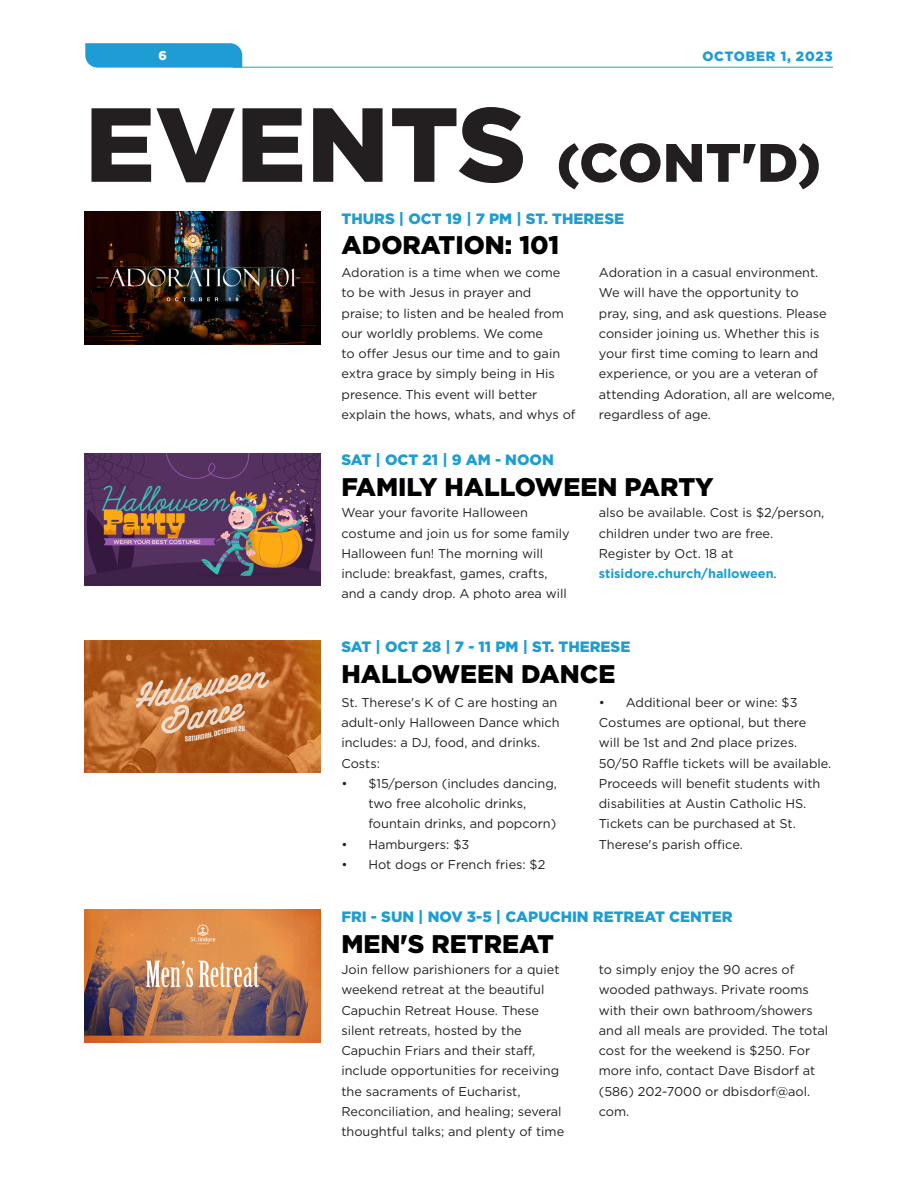
<style>
.page{position:relative;width:918px;height:1188px;background:#fff}
.page>*{position:absolute;margin:0;border:0;box-sizing:border-box;transform-origin:0 0}
.H1_Big{font:900 54px "Gotham";color:#231f20}
.Event_Title{font:900 25.5px "Gotham";color:#000}
.Event_Date{font:900 15px "Gotham";color:#1d9dd3}
.t1{font:900 13.5px "Gotham";color:#1d9dd3}
.t2{font:12.75px/20.2px "Gotham";color:#231f20}
.t3{font:700 12.75px/20.2px "Gotham";color:#1d9dd3}
.t4{font:900 12.75px "Gotham";color:#fff}
.s1{font-size:105px}
.s2{font-weight:400;color:#231f20}
</style>
<div class="page">
<hr style="left:233px;top:67px;width:600px;height:1px;background:#1d9dd3">
<svg style="left:85px;top:43px;width:157px;height:25px;background:#26a1d4"></svg>
<img style="left:85px;top:453px;width:235px;height:133px">
<img style="left:85px;top:640px;width:235px;height:133px">
<img style="left:85px;top:910px;width:235px;height:132px">
<img style="left:85px;top:212px;width:235px;height:132px">
<p class="t4" style="left:158px;top:46px;width:10px">6</p>
<p class="t1" style="left:702px;top:47px;width:132px">OCTOBER 1, 2023</p>
<p class="H1_Big" style="left:85px;top:125px;width:738px"><span class="s1">EVENTS</span> (CONT'D)</p>
<p class="Event_Date" style="left:342px;top:208px;width:284px">THURS | OCT 19 | 7 PM | ST. THERESE</p>
<p class="Event_Title" style="left:342px;top:228px;width:219px">ADORATION: 101</p>
<p class="t2" style="left:342px;top:262px;width:236px">Adoration is a time when we come to be with Jesus in prayer and praise; to listen and be healed from our worldly problems. We come<br>to offer Jesus our time and to gain extra grace by simply being in His presence. This event will better explain the hows, whats, and whys of</p>
<p class="t2" style="left:599px;top:262px;width:238px">Adoration in a casual environment.<br>We will have the opportunity to<br>pray, sing, and ask questions. Please consider joining us. Whether this is your first time coming to learn and experience, or you are a veteran of attending Adoration, all are welcome, regardless of age.</p>
<p class="Event_Date" style="left:341px;top:450px;width:214px">SAT | OCT 21 | 9 AM - NOON</p>
<p class="Event_Title" style="left:341px;top:469px;width:374px">FAMILY HALLOWEEN PARTY</p>
<p class="t2" style="left:341px;top:503px;width:230px">Wear your favorite Halloween costume and join us for some family Halloween fun! The morning will include: breakfast, games, crafts, and a candy drop. A photo area will</p>
<p class="t2" style="left:599px;top:503px;width:227px">also be available. Cost is $2/person, children under two are free.</p>
<p class="t3" style="left:599px;top:543px;width:179px"><span class="s2">Register by Oct. 18 at </span>stisidore.church/halloween<span class="s2">.</span></p>
<p class="Event_Date" style="left:341px;top:637px;width:291px">SAT | OCT 28 | 7 - 11 PM | ST. THERESE</p>
<p class="Event_Title" style="left:341px;top:656px;width:276px">HALLOWEEN DANCE</p>
<p class="t2" style="left:341px;top:692px;width:220px">St. Therese's K of C are hosting an adult-only Halloween Dance which includes: a DJ, food, and drinks.<br>Costs:</p>
<p class="t2" style="left:368px;top:773px;width:190px;text-indent:-27px">• $15/person (includes dancing, two free alcoholic drinks, fountain drinks, and popcorn)</p>
<p class="t2" style="left:341px;top:834px;width:129px">• Hamburgers: $3</p>
<p class="t2" style="left:341px;top:854px;width:205px">• Hot dogs or French fries: $2</p>
<p class="t2" style="left:599px;top:692px;width:200px">• Additional beer or wine: $3</p>
<p class="t2" style="left:599px;top:712px;width:234px">Costumes are optional, but there<br>will be 1st and 2nd place prizes.<br>50/50 Raffle tickets will be available.<br>Proceeds will benefit students with disabilities at Austin Catholic HS.<br>Tickets can be purchased at St.<br>Therese's parish office.</p>
<p class="Event_Date" style="left:341px;top:906px;width:393px">FRI - SUN | NOV 3-5 | CAPUCHIN RETREAT CENTER</p>
<p class="Event_Title" style="left:341px;top:926px;width:214px">MEN'S RETREAT</p>
<p class="t2" style="left:341px;top:959px;width:224px">Join fellow parishioners for a quiet weekend retreat at the beautiful Capuchin Retreat House. These silent retreats, hosted by the Capuchin Friars and their staff, include opportunities for receiving the sacraments of Eucharist, Reconciliation, and healing; several thoughtful talks; and plenty of time</p>
<p class="t2" style="left:599px;top:959px;width:231px">to simply enjoy the 90 acres of wooded pathways. Private rooms with their own bathroom/showers and all meals are provided. The total cost for the weekend is $250. For more info, contact Dave Bisdorf at (586) 202-7000 or dbisdorf@aol. com.</p>
</div>
